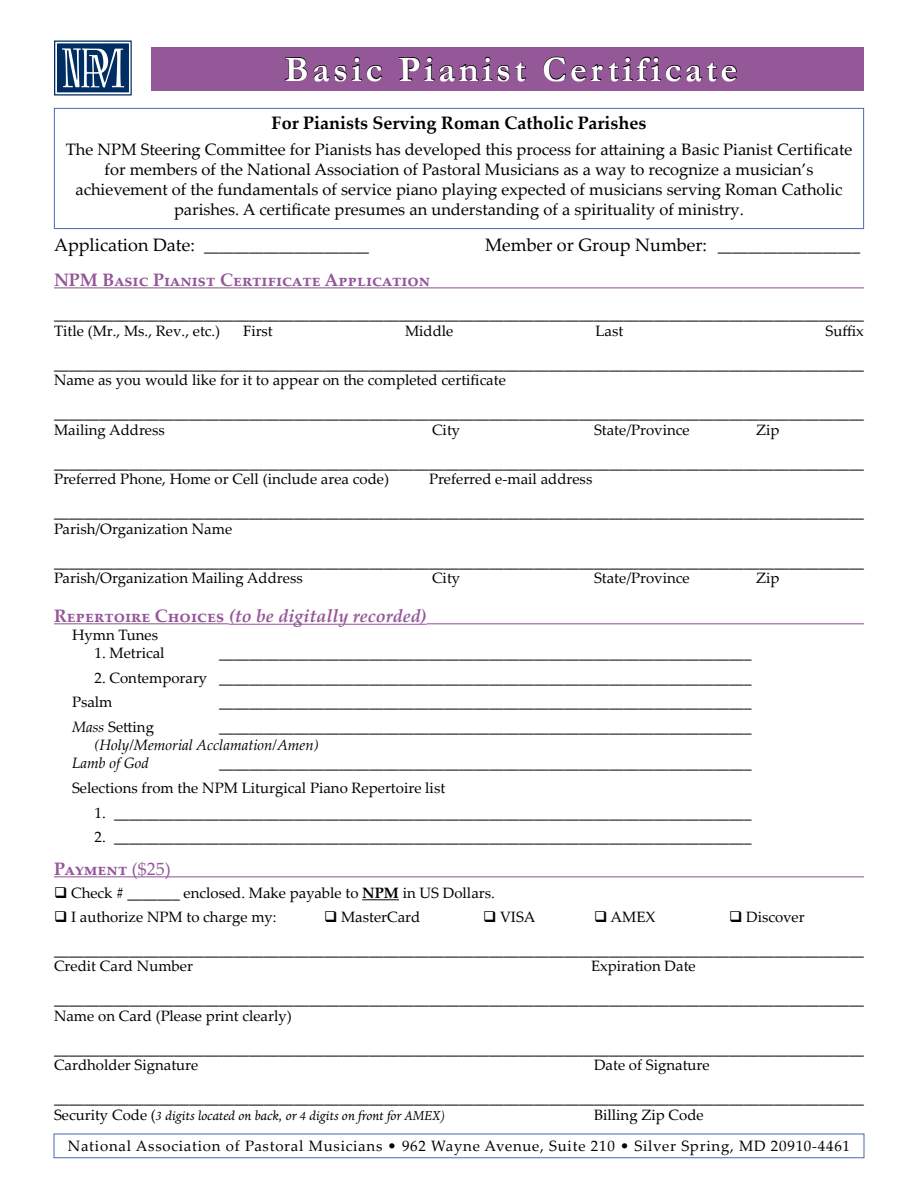
<style>
.page{position:relative;width:918px;height:1188px;background:#fff}
.page>*{position:absolute;margin:0;border:0;box-sizing:border-box;transform-origin:0 0}
.t1{font:700 36px "Garamond";letter-spacing:.1em;color:#fff}
.t2{font:700 18px "Palatino Linotype";color:#945798}
.t3{font:italic 700 18px "Palatino Linotype";color:#945798}
.t4{font:700 18px "Palatino Linotype";color:#000}
.t5{font:18px "Palatino Linotype";color:#000}
.t6{font:16.5px/19.8px "Palatino Linotype";color:#000;text-align:center}
.t7{font:15px/16.5px "Palatino Linotype";color:#000}
.t8{font:15px "Palatino Linotype";letter-spacing:.05em;color:#000}
.t9{font:italic 15px "Dante MT Std";color:#000}
.t10{font:italic 15px/18px "Palatino Linotype";color:#000}
.s1{font-size:18px}
.s2{font-size:15px}
.s3{font-style:normal}
.s4{font-style:italic}
.s5{font-weight:400}
.s6{font-weight:700}
.s7{font-family:"Palatino Linotype";font-style:normal}
</style>
<div class="page">
<svg style="left:54px;top:40px;width:78px;height:56px"></svg>
<div style="left:54px;top:1134px;width:810px;height:24px;border:1px solid #496bb3"></div>
<div style="left:151px;top:47px;width:713px;height:43px;background:#945798"></div>
<svg style="left:285px;top:56px;width:97px;height:26px"></svg>
<svg style="left:399px;top:56px;width:127px;height:26px"></svg>
<svg style="left:543px;top:56px;width:194px;height:26px"></svg>
<hr style="left:54px;top:287px;width:810px;height:1px;background:#945798">
<hr style="left:54px;top:623px;width:175px;height:1px;background:#945798">
<hr style="left:229px;top:624px;width:198px;height:1px;background:#945798">
<hr style="left:427px;top:623px;width:437px;height:1px;background:#945798">
<hr style="left:54px;top:876px;width:810px;height:1px;background:#945798">
<hr style="left:362px;top:899px;width:37px;height:1px;background:#000">
<div style="left:54px;top:108px;width:810px;height:121px;border:1px solid #496bb3"></div>
<h1 class="t1" style="left:284px;top:45px;width:455px">Basic Pianist Certificate</h1>
<p class="t4" style="left:272px;top:110px;width:376px">For Pianists Serving Roman Catholic Parishes</p>
<p class="t6" style="left:66px;top:139px;width:788px">The NPM Steering Committee for Pianists has developed this process for attaining a Basic Pianist Certificate for members of the National Association of Pastoral Musicians as a way to recognize a musician’s achievement of the fundamentals of service piano playing expected of musicians serving Roman Catholic parishes. A certificate presumes an understanding of a spirituality of ministry.</p>
<p class="t7" style="left:54px;top:237px;width:317px"><span class="s1">Application Date:</span> ______________________</p>
<p class="t5" style="left:485px;top:233px;width:376px">Member or Group Number: <span class="s2">___________________</span></p>
<p class="t2" style="left:54px;top:267px;width:378px">NPM Basic Pianist Certificate Application</p>
<p class="t7" style="left:54px;top:305px;width:811px">____________________________________________________________________________________________________________<br>Title (Mr., Ms., Rev., etc.)</p>
<p class="t7" style="left:243px;top:322px;width:31px">First</p>
<p class="t7" style="left:405px;top:322px;width:50px">Middle</p>
<p class="t7" style="left:596px;top:322px;width:29px">Last</p>
<p class="t7" style="left:826px;top:322px;width:40px">Suffix</p>
<p class="t7" style="left:54px;top:355px;width:812px">____________________________________________________________________________________________________________<br>Name as you would like for it to appear on the completed certificate</p>
<p class="t7" style="left:54px;top:404px;width:812px">____________________________________________________________________________________________________________<br>Mailing Address</p>
<p class="t7" style="left:432px;top:421px;width:30px">City</p>
<p class="t7" style="left:594px;top:421px;width:97px">State/Province</p>
<p class="t7" style="left:756px;top:421px;width:25px">Zip</p>
<p class="t7" style="left:54px;top:454px;width:812px">____________________________________________________________________________________________________________<br>Preferred Phone, Home or Cell (include area code)</p>
<p class="t7" style="left:429px;top:470px;width:165px">Preferred e-mail address</p>
<p class="t7" style="left:54px;top:503px;width:812px">____________________________________________________________________________________________________________<br>Parish/Organization Name</p>
<p class="t7" style="left:54px;top:553px;width:812px">____________________________________________________________________________________________________________<br>Parish/Organization Mailing Address</p>
<p class="t7" style="left:432px;top:569px;width:30px">City</p>
<p class="t7" style="left:594px;top:569px;width:97px">State/Province</p>
<p class="t7" style="left:756px;top:569px;width:25px">Zip</p>
<p class="t3" style="left:54px;top:603px;width:374px"><span class="s3">Repertoire Choices</span> (to be digitally recorded)</p>
<p class="t7" style="left:72px;top:626px;width:88px">Hymn Tunes</p>
<p class="t7" style="left:94px;top:644px;width:72px">1. Metrical</p>
<p class="t7" style="left:219px;top:644px;width:534px">_______________________________________________________________________</p>
<p class="t7" style="left:72px;top:665px;width:681px;line-height:24.8px;text-indent:22px">2. Contemporary _______________________________________________________________________<br>Psalm</p>
<p class="t7" style="left:219px;top:694px;width:534px">_______________________________________________________________________</p>
<p class="t7" style="left:72px;top:718px;width:84px"><span class="s4">Mass</span> Setting</p>
<p class="t7" style="left:219px;top:718px;width:534px">_______________________________________________________________________</p>
<p class="t10" style="left:72px;top:736px;width:248px;text-indent:22px">(Holy/Memorial Acclamation/Amen)<br>Lamb of God</p>
<p class="t7" style="left:72px;top:750px;width:681px;line-height:24.8px;text-indent:147px">_______________________________________________________________________<br>Selections from the NPM Liturgical Piano Repertoire list</p>
<p class="t7" style="left:94px;top:804px;width:658px">1. _____________________________________________________________________________________</p>
<p class="t7" style="left:94px;top:829px;width:658px">2. _____________________________________________________________________________________</p>
<p class="t2" style="left:54px;top:856px;width:118px">Payment <span class="s5">($25)</span></p>
<p class="t7" style="left:54px;top:884px;width:442px">❑ Check # _______ enclosed. Make payable to <span class="s6">NPM</span> in US Dollars.</p>
<p class="t7" style="left:54px;top:908px;width:224px">❑ I authorize NPM to charge my:</p>
<p class="t7" style="left:324px;top:908px;width:98px">❑ MasterCard</p>
<p class="t7" style="left:483px;top:908px;width:54px">❑ VISA</p>
<p class="t7" style="left:594px;top:908px;width:63px">❑ AMEX</p>
<p class="t7" style="left:729px;top:908px;width:77px">❑ Discover</p>
<p class="t7" style="left:54px;top:941px;width:811px">____________________________________________________________________________________________________________<br>Credit Card Number</p>
<p class="t7" style="left:591px;top:957px;width:106px">Expiration Date</p>
<p class="t7" style="left:54px;top:990px;width:811px">____________________________________________________________________________________________________________<br>Name on Card (Please print clearly)</p>
<p class="t7" style="left:54px;top:1040px;width:811px">____________________________________________________________________________________________________________<br>Cardholder Signature</p>
<p class="t7" style="left:54px;top:1048px;width:811px;line-height:33px;text-indent:540px">Date of Signature ____________________________________________________________________________________________________________</p>
<p class="t9" style="left:54px;top:1107px;width:392px"><span class="s7">Security Code (</span>3 digits located on back, or 4 digits on front for AMEX)</p>
<p class="t7" style="left:594px;top:1106px;width:111px">Billing Zip Code</p>
<p class="t8" style="left:68px;top:1136px;width:784px">National Association of Pastoral Musicians • 962 Wayne Avenue, Suite 210 • Silver Spring, MD 20910-4461</p>
</div>
